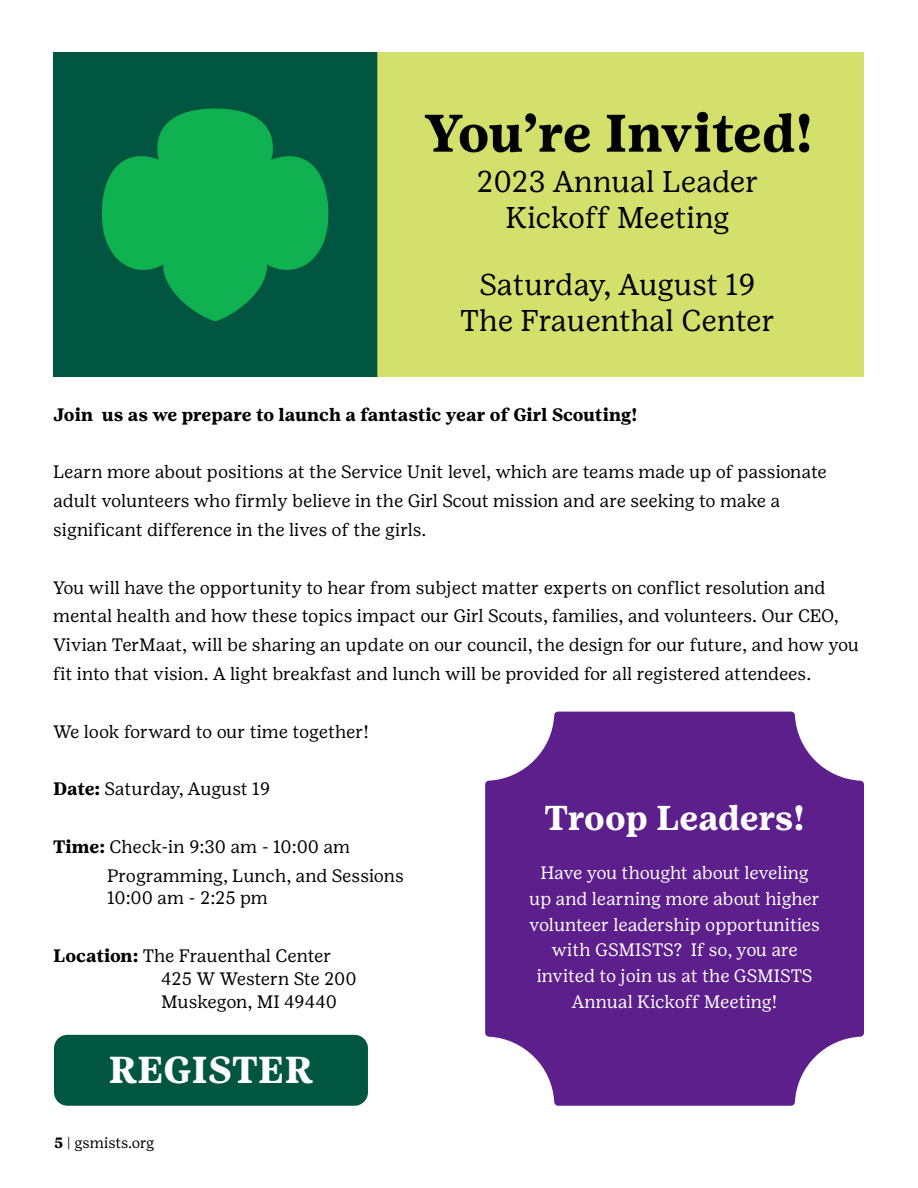
<style>
.page{position:relative;width:918px;height:1188px;background:#fff}
.page>*{position:absolute;margin:0;border:0;box-sizing:border-box;transform-origin:0 0}
.t1{font:700 37.5px "Girl Scout Text";color:#fff}
.t2{font:700 34.5px "Girl Scout Text";color:#fff}
.t3{font:30px/36px "Girl Scout Text";color:#000;text-align:center}
.t4{font:18px/28.8px "Girl Scout Text";color:#000}
.t5{font:18px/25.8px "Girl Scout Text";color:#fff;text-align:center}
.t6{font:700 18px "Girl Scout Text";letter-spacing:-.01em;color:#000}
.t7{font:15px "Girl Scout Text";letter-spacing:-.015em;color:#000}
.s1{font-weight:700}
</style>
<div class="page">
<div style="left:54px;top:1035px;width:314px;height:71px;background:#005640;border-radius:14px"></div>
<svg style="left:485px;top:712px;width:379px;height:394px;background:#6c3596"></svg>
<img style="left:53px;top:53px;width:810px;height:323px">
<div style="left:405px;top:163px;width:427px;height:40px;background:#d3e06c;border-radius:14px"></div>
<div style="left:405px;top:242px;width:427px;height:101px;background:#d3e06c;border-radius:13px"></div>
<h3 class="t3" style="left:477px;top:163px;width:284px">2023 Annual Leader<br>Kickoff Meeting</h3>
<h3 class="t3" style="left:460px;top:266px;width:316px">Saturday, August 19<br>The Frauenthal Center</h3>
<p class="t6" style="left:53px;top:404px;width:586px">Join us as we prepare to launch a fantastic year of Girl Scouting!</p>
<p class="t4" style="left:53px;top:457px;width:775px">Learn more about positions at the Service Unit level, which are teams made up of passionate adult volunteers who firmly believe in the Girl Scout mission and are seeking to make a significant difference in the lives of the girls.</p>
<p class="t4" style="left:53px;top:573px;width:807px">You will have the opportunity to hear from subject matter experts on conflict resolution and mental health and how these topics impact our Girl Scouts, families, and volunteers. Our CEO, Vivian TerMaat, will be sharing an update on our council, the design for our future, and how you fit into that vision. A light breakfast and lunch will be provided for all registered attendees.</p>
<p class="t4" style="left:53px;top:717px;width:317px">We look forward to our time together!</p>
<p class="t4" style="left:53px;top:774px;width:219px"><span class="s1">Date:</span> Saturday, August 19</p>
<p class="t4" style="left:107px;top:832px;width:298px;text-indent:-54px"><span class="s1">Time:</span> Check-in 9:30 am - 10:00 am<br>Programming, Lunch, and Sessions</p>
<p class="t4" style="left:107px;top:883px;width:162px">10:00 am - 2:25 pm</p>
<p class="t4" style="left:161px;top:944px;width:197px;line-height:22.8px;text-indent:-108px"><span class="s1">Location:</span> The Frauenthal Center<br>425 W Western Ste 200<br>Muskegon, MI 49440</p>
<h1 class="t1" style="left:108px;top:1047px;width:207px">REGISTER</h1>
<p class="t7" style="left:54px;top:1134px;width:102px"><span class="s1">5</span> | gsmists.org</p>
<h2 class="t2" style="left:544px;top:797px;width:262px">Troop Leaders!</h2>
<p class="t5" style="left:529px;top:860px;width:292px">Have you thought about leveling up and learning more about higher volunteer leadership opportunities with GSMISTS? If so, you are invited to join us at the GSMISTS<br>Annual Kickoff Meeting!</p>
</div>
